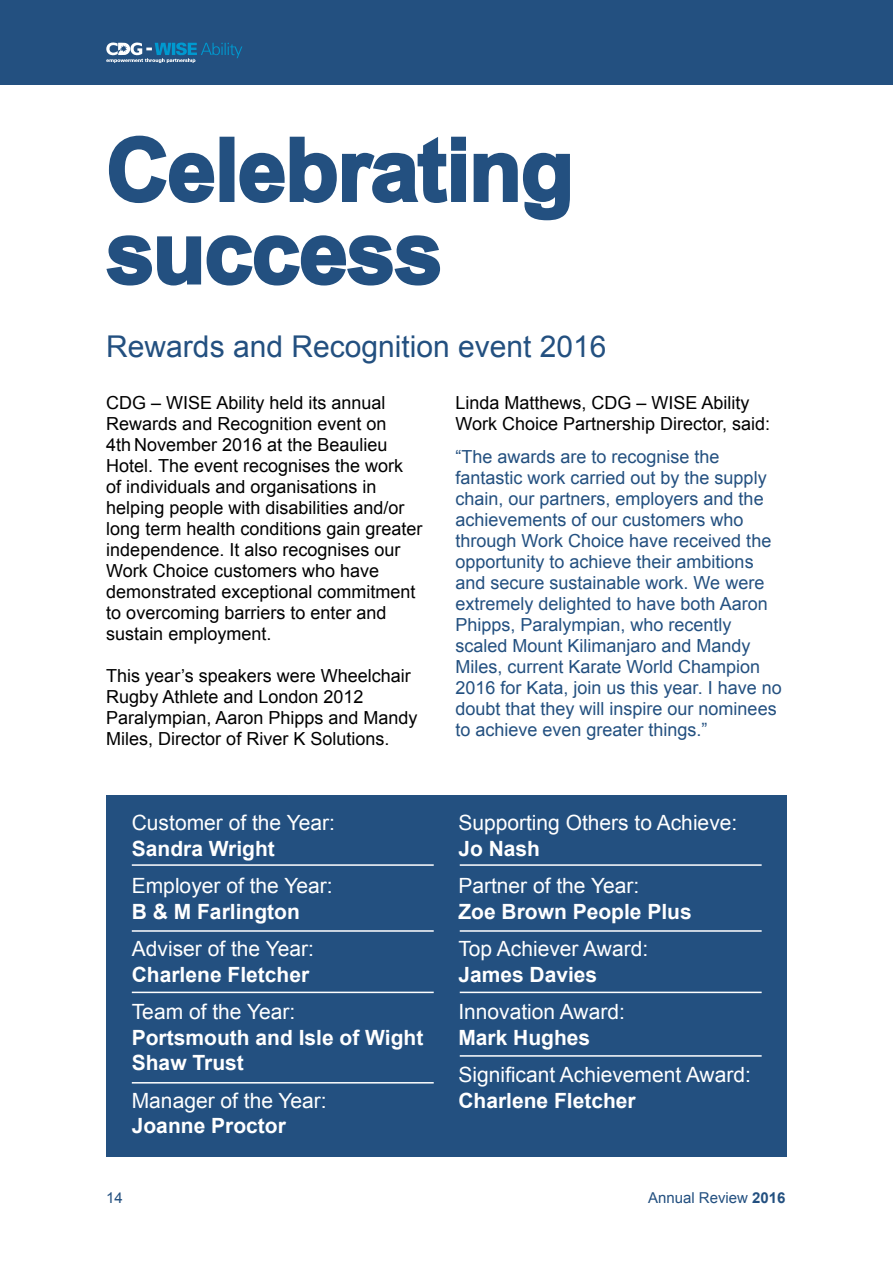
<style>
.page{position:relative;width:893px;height:1263px;background:#fff}
.page>*{position:absolute;margin:0;border:0;box-sizing:border-box;transform-origin:0 0}
.t1{font:700 87px/82.5px "Arial";letter-spacing:-.01em;color:#235080}
.t2{font:30px "Arial";color:#235080}
.t3{font:21px "Arial";color:#fff}
.t4{font:700 21px/25.5px "Arial";color:#fff}
.t5{font:18px/21px "Arial";color:#000}
.t6{font:18px/21px "Arial";color:#235080}
.t7{font:15px "Arial";color:#235080}
.s1{font-weight:700}
</style>
<div class="page">
<div style="left:106px;top:795px;width:681px;height:362px;background:#235080"></div>
<div style="left:0;top:0;width:893px;height:84px;background:#235080"></div>
<svg style="left:106px;top:42px;width:136px;height:21px"></svg>
<hr style="left:132px;top:930px;width:302px;height:2px;background:#fff">
<hr style="left:460px;top:930px;width:302px;height:2px;background:#fff">
<hr style="left:132px;top:864px;width:302px;height:2px;background:#fff">
<hr style="left:460px;top:864px;width:302px;height:2px;background:#fff">
<hr style="left:132px;top:992px;width:302px;height:1px;background:#fff">
<hr style="left:460px;top:992px;width:302px;height:1px;background:#fff">
<hr style="left:460px;top:1055px;width:302px;height:2px;background:#fff">
<hr style="left:132px;top:1082px;width:302px;height:1px;background:#fff">
<svg style="left:108px;top:135px;width:107px;height:68px"></svg>
<div style="left:220px;top:137px;width:14px;height:65px;border:3px solid #235080"></div>
<svg style="left:239px;top:136px;width:331px;height:85px"></svg>
<svg style="left:106px;top:235px;width:335px;height:51px"></svg>
<h1 class="t1" style="left:106px;top:131px;width:469px">Celebrating success</h1>
<h2 class="t2" style="left:106px;top:326px;width:502px">Rewards and Recognition event 2016</h2>
<p class="t5" style="left:106px;top:393px;width:318px">CDG – WISE Ability held its annual Rewards and Recognition event on<br>4th November 2016 at the Beaulieu Hotel. The event recognises the work of individuals and organisations in helping people with disabilities and/or long term health conditions gain greater independence. It also recognises our Work Choice customers who have demonstrated exceptional commitment to overcoming barriers to enter and sustain employment.</p>
<p class="t5" style="left:106px;top:666px;width:313px">This year’s speakers were Wheelchair Rugby Athlete and London 2012<br>Paralympian, Aaron Phipps and Mandy Miles, Director of River K Solutions.</p>
<p class="t5" style="left:455px;top:393px;width:316px">Linda Matthews, CDG – WISE Ability<br>Work Choice Partnership Director, said:</p>
<p class="t6" style="left:455px;top:447px;width:328px">“The awards are to recognise the fantastic work carried out by the supply chain, our partners, employers and the achievements of our customers who through Work Choice have received the opportunity to achieve their ambitions and secure sustainable work. We were extremely delighted to have both Aaron Phipps, Paralympian, who recently scaled Mount Kilimanjaro and Mandy Miles, current Karate World Champion 2016 for Kata, join us this year. I have no doubt that they will inspire our nominees to achieve even greater things.”</p>
<p class="t3" style="left:132px;top:809px;width:205px">Customer of the Year:</p>
<p class="t4" style="left:132px;top:836px;width:145px">Sandra Wright</p>
<p class="t3" style="left:132px;top:872px;width:202px">Employer of the Year:</p>
<p class="t4" style="left:132px;top:899px;width:170px">B &amp; M Farlington</p>
<p class="t3" style="left:132px;top:935px;width:184px">Adviser of the Year:</p>
<p class="t4" style="left:132px;top:962px;width:179px">Charlene Fletcher</p>
<p class="t3" style="left:132px;top:998px;width:165px">Team of the Year:</p>
<p class="t4" style="left:132px;top:1025px;width:293px">Portsmouth and Isle of Wight<br>Shaw Trust</p>
<p class="t3" style="left:132px;top:1086px;width:196px">Manager of the Year:</p>
<p class="t4" style="left:132px;top:1114px;width:156px">Joanne Proctor</p>
<p class="t3" style="left:458px;top:809px;width:280px">Supporting Others to Achieve:</p>
<p class="t4" style="left:458px;top:836px;width:83px">Jo Nash</p>
<p class="t3" style="left:458px;top:872px;width:182px">Partner of the Year:</p>
<p class="t4" style="left:458px;top:899px;width:235px">Zoe Brown People Plus</p>
<p class="t3" style="left:458px;top:935px;width:191px">Top Achiever Award:</p>
<p class="t4" style="left:458px;top:962px;width:140px">James Davies</p>
<p class="t3" style="left:458px;top:998px;width:168px">Innovation Award:</p>
<p class="t4" style="left:458px;top:1025px;width:133px">Mark Hughes</p>
<p class="t3" style="left:458px;top:1061px;width:294px">Significant Achievement Award:</p>
<p class="t4" style="left:458px;top:1088px;width:179px">Charlene Fletcher</p>
<p class="t7" style="left:106px;top:1187px;width:18px">14</p>
<p class="t7" style="left:648px;top:1187px;width:139px">Annual Review <span class="s1">2016</span></p>
</div>
